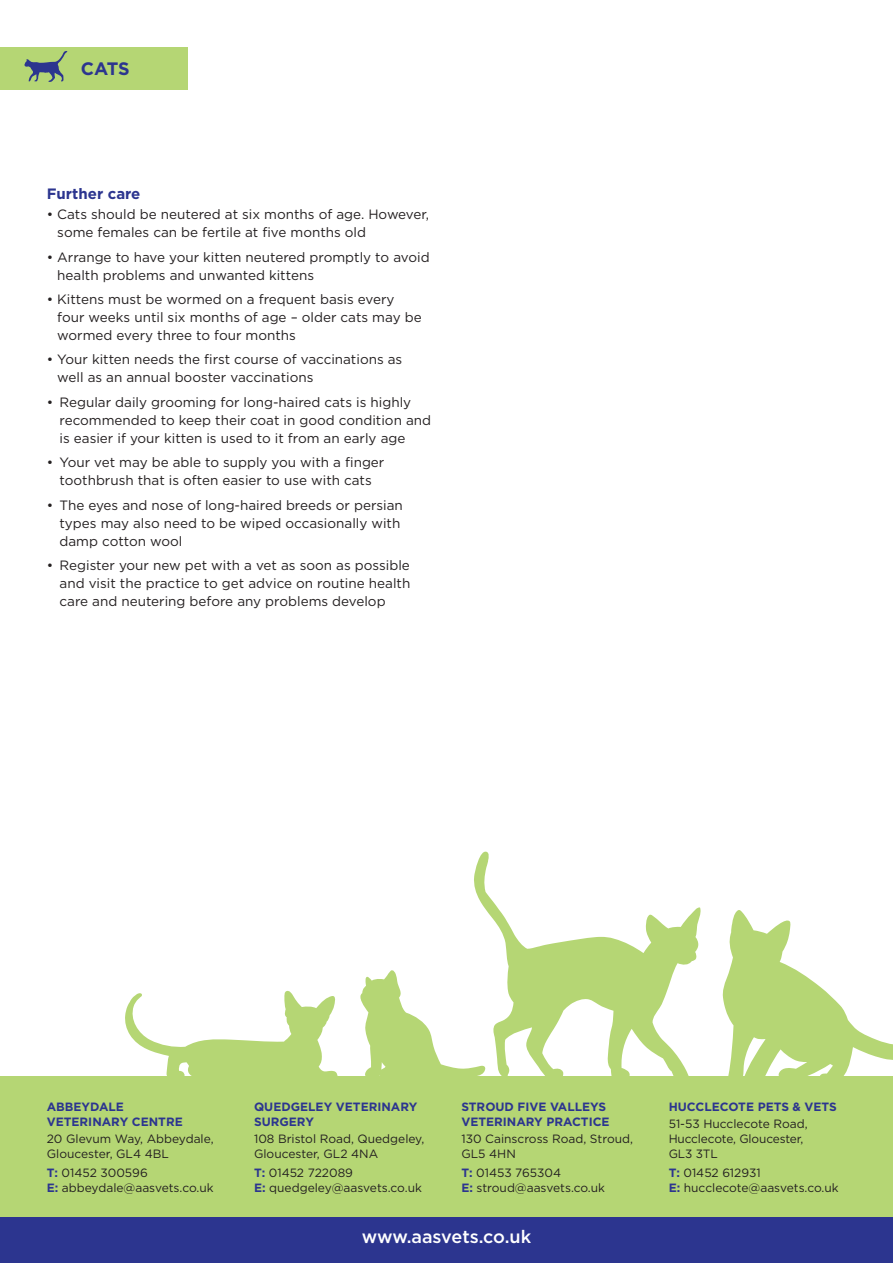
<style>
.page{position:relative;width:893px;height:1263px;background:#fff}
.page>*{position:absolute;margin:0;border:0;box-sizing:border-box;transform-origin:0 0}
.t1{font:500 18px "Gotham";letter-spacing:-.005em;color:#fff}
.t2{font:700 18px "Gotham";color:#2c358f}
.t3{font:700 15px "Gotham";color:#2c358f}
.t4{font:13.5px/18px "Gotham";color:#231f20}
.t5{font:12px/15px "Gotham";color:#231f20}
.t6{font:700 12px/15px "Gotham";color:#2c358f}
.s1{font-weight:700;color:#2c358f}
</style>
<div class="page">
<div style="left:0;top:1216px;width:893px;height:47px;background:#2c358f"></div>
<div style="left:0;top:1076px;width:893px;height:140px;background:#b5d674"></div>
<div style="left:0;top:47px;width:187px;height:42px;background:#b5d674"></div>
<svg style="left:24px;top:51px;width:43px;height:31px"></svg>
<svg style="left:474px;top:851px;width:227px;height:225px"></svg>
<svg style="left:722px;top:910px;width:171px;height:166px"></svg>
<svg style="left:360px;top:969px;width:127px;height:107px"></svg>
<svg style="left:125px;top:990px;width:213px;height:86px"></svg>
<p class="t2" style="left:81px;top:56px;width:50px">CATS</p>
<p class="t3" style="left:47px;top:184px;width:95px">Further care</p>
<p class="t4" style="left:57px;top:205px;width:373px;text-indent:-11px">• Cats should be neutered at six months of age. However, some females can be fertile at five months old</p>
<p class="t4" style="left:57px;top:248px;width:374px;text-indent:-11px">• Arrange to have your kitten neutered promptly to avoid health problems and unwanted kittens</p>
<p class="t4" style="left:57px;top:290px;width:366px;text-indent:-11px">• Kittens must be wormed on a frequent basis every four weeks until six months of age – older cats may be wormed every three to four months</p>
<p class="t4" style="left:57px;top:350px;width:347px;text-indent:-11px">• Your kitten needs the first course of vaccinations as well as an annual booster vaccinations</p>
<p class="t4" style="left:60px;top:393px;width:373px;text-indent:-13px">• Regular daily grooming for long-haired cats is highly recommended to keep their coat in good condition and is easier if your kitten is used to it from an early age</p>
<p class="t4" style="left:47px;top:453px;width:339px;text-align:center">• Your vet may be able to supply you with a finger toothbrush that is often easier to use with cats</p>
<p class="t4" style="left:60px;top:495px;width:345px;text-indent:-13px">• The eyes and nose of long-haired breeds or persian types may also need to be wiped occasionally with damp cotton wool</p>
<p class="t4" style="left:60px;top:556px;width:352px;text-align:justify;text-indent:-13px">• Register your new pet with a vet as soon as possible and visit the practice to get advice on routine health care and neutering before any problems develop</p>
<p class="t6" style="left:47px;top:1099px;width:137px">ABBEYDALE<br>VETERINARY CENTRE</p>
<p class="t5" style="left:47px;top:1131px;width:168px">20 Glevum Way, Abbeydale,<br>Gloucester, GL4 4BL</p>
<p class="t5" style="left:47px;top:1165px;width:103px"><span class="s1">T:</span> 01452 300596</p>
<p class="t5" style="left:47px;top:1180px;width:168px"><span class="s1">E:</span> abbeydale@aasvets.co.uk</p>
<p class="t6" style="left:254px;top:1099px;width:165px">QUEDGELEY VETERINARY<br>SURGERY</p>
<p class="t5" style="left:254px;top:1131px;width:172px">108 Bristol Road, Quedgeley,<br>Gloucester, GL2 4NA</p>
<p class="t5" style="left:254px;top:1165px;width:100px"><span class="s1">T:</span> 01452 722089</p>
<p class="t5" style="left:254px;top:1180px;width:169px"><span class="s1">E:</span> quedgeley@aasvets.co.uk</p>
<p class="t6" style="left:461px;top:1099px;width:150px">STROUD FIVE VALLEYS<br>VETERINARY PRACTICE</p>
<p class="t5" style="left:461px;top:1131px;width:173px">130 Cainscross Road, Stroud,<br>GL5 4HN</p>
<p class="t5" style="left:461px;top:1165px;width:101px"><span class="s1">T:</span> 01453 765304</p>
<p class="t5" style="left:461px;top:1180px;width:145px"><span class="s1">E:</span> stroud@aasvets.co.uk</p>
<p class="t1" style="left:362px;top:1225px;width:171px">www.aasvets.co.uk</p>
<p class="t6" style="left:669px;top:1099px;width:170px">HUCCLECOTE PETS &amp; VETS</p>
<p class="t5" style="left:669px;top:1116px;width:141px">51-53 Hucclecote Road,<br>Hucclecote, Gloucester,<br>GL3 3TL</p>
<p class="t5" style="left:669px;top:1165px;width:94px"><span class="s1">T:</span> 01452 612931</p>
<p class="t5" style="left:669px;top:1180px;width:172px"><span class="s1">E:</span> hucclecote@aasvets.co.uk</p>
</div>
